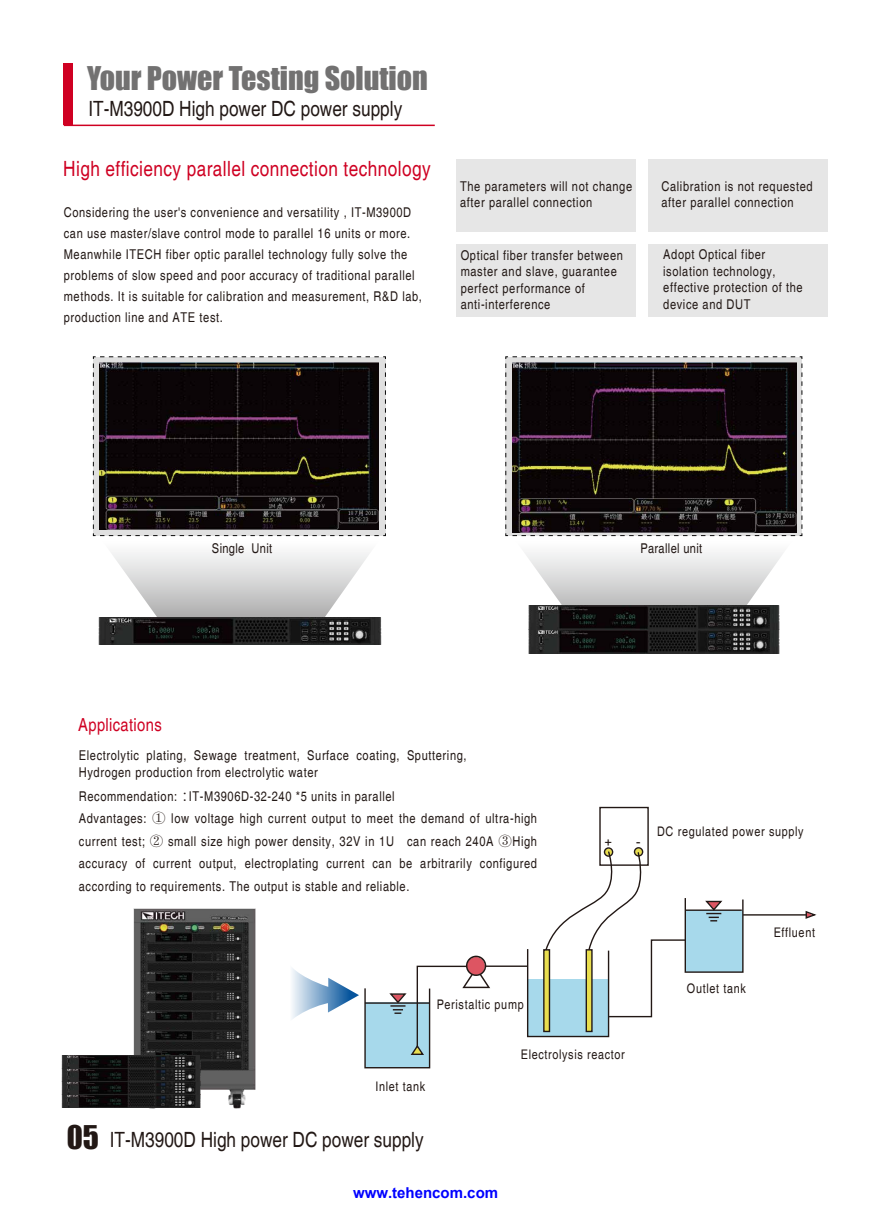
<style>
.page{position:relative;width:893px;height:1212px;background:#fff}
.page>*{position:absolute;margin:0;border:0;box-sizing:border-box;transform-origin:0 0}
.t1{font:30px "Impact";color:#727171}
.t2{font:condensed 21px "Helvetica";color:#221815}
.t3{font:condensed 21px "Helvetica";letter-spacing:.02em;color:#cf0022}
.t4{font:condensed 18px "Helvetica";letter-spacing:.02em;color:#cf0022}
.t5{font:700 15px "Arial";color:#00f}
.t6{font:condensed 13.5px/16.5px "Helvetica";letter-spacing:.045em;color:#221815}
.t7{font:condensed 13.5px "Helvetica";letter-spacing:.025em;color:#221815}
.t8{font:condensed 13.2px "Helvetica";letter-spacing:.05em;color:#221815}
.t9{font:13.05px "Arial";color:#221815}
.s1{font-family:"Source Han Sans CN";font-weight:300;font-stretch:normal}
.s2{font-family:"Adobe Song Std";font-weight:300;font-stretch:normal}
.s3{font-family:"Impact";font-stretch:normal;font-size:30px}
</style>
<div class="page">
<div style="left:64px;top:64px;width:9px;height:61px;background:#cf0022"></div>
<hr style="left:64px;top:125px;width:371px;height:1px;background:#cf0022">
<svg style="left:292px;top:968px;width:67px;height:51px"></svg>
<div style="left:365px;top:1002px;width:65px;height:66px;background:#a7d9eb"></div>
<svg style="left:804px;top:910px;width:12px;height:9px"></svg>
<div style="left:364px;top:988px;width:66px;height:80px;border:1px solid #221815"></div>
<hr style="left:365px;top:1002px;width:65px;height:2px;background:#221815">
<hr style="left:485px;top:965px;width:42px;height:2px;background:#221815">
<hr style="left:743px;top:914px;width:63px;height:1px;background:#221815">
<svg style="left:388px;top:956px;width:102px;height:100px"></svg>
<div style="left:599px;top:807px;width:50px;height:59px;border:1px solid #221815"></div>
<div style="left:604px;top:847px;width:9px;height:10px;border:1px solid #221815;border-radius:50%"></div>
<div style="left:634px;top:847px;width:9px;height:9px;border:1px solid #221815;border-radius:50%"></div>
<svg style="left:526px;top:851px;width:218px;height:187px"></svg>
<div style="left:456px;top:160px;width:180px;height:72px;background:#e6e6e6"></div>
<div style="left:649px;top:160px;width:179px;height:72px;background:#e6e6e6"></div>
<div style="left:456px;top:244px;width:180px;height:72px;background:#e6e6e6"></div>
<div style="left:649px;top:244px;width:179px;height:72px;background:#e6e6e6"></div>
<svg style="left:93px;top:356px;width:293px;height:261px"></svg>
<img style="left:100px;top:362px;width:279px;height:168px">
<img style="left:98px;top:617px;width:284px;height:27px">
<svg style="left:505px;top:356px;width:298px;height:250px"></svg>
<img style="left:512px;top:362px;width:284px;height:171px">
<img style="left:528px;top:606px;width:252px;height:47px">
<img style="left:133px;top:908px;width:123px;height:201px">
<img style="left:61px;top:1055px;width:139px;height:53px">
<p class="t1" style="left:87px;top:55px;width:342px">Your Power Testing Solution</p>
<p class="t2" style="left:88px;top:96px;width:315px">IT-M3900D High power DC power supply</p>
<p class="t3" style="left:63px;top:157px;width:369px">High efficiency parallel connection technology</p>
<p class="t6" style="left:64px;top:202px;width:360px;line-height:21px">Considering the user's convenience and versatility , IT-M3900D can use master/slave control mode to parallel 16 units or more.<br>Meanwhile ITECH fiber optic parallel technology fully solve the problems of slow speed and poor accuracy of traditional parallel methods. It is suitable for calibration and measurement, R&amp;D lab, production line and ATE test.</p>
<p class="t6" style="left:460px;top:178px;width:174px">The parameters will not change after parallel connection</p>
<p class="t6" style="left:661px;top:178px;width:153px">Calibration is not requested after parallel connection</p>
<p class="t6" style="left:461px;top:247px;width:164px">Optical fiber transfer between master and slave, guarantee perfect performance of anti-interference</p>
<p class="t6" style="left:663px;top:246px;width:141px">Adopt Optical fiber isolation technology, effective protection of the device and DUT</p>
<p class="t7" style="left:212px;top:540px;width:62px">Single Unit</p>
<p class="t7" style="left:640px;top:540px;width:63px">Parallel unit</p>
<p class="t4" style="left:78px;top:714px;width:85px">Applications</p>
<p class="t6" style="left:79px;top:747px;width:389px">Electrolytic plating, Sewage treatment, Surface coating, Sputtering,<br>Hydrogen production from electrolytic water</p>
<p class="t6" style="left:79px;top:785px;width:460px;line-height:22.5px">Recommendation: <span class="s1">：</span>IT-M3906D-32-240 *5 units in parallel<br>Advantages: <span class="s2">①</span> low voltage high current output to meet the demand of ultra-high current test; <span class="s2">②</span> small size high power density, 32V in 1U can reach 240A <span class="s2">③</span>High accuracy of current output, electroplating current can be arbitrarily configured according to requirements. The output is stable and reliable.</p>
<p class="t9" style="left:604px;top:834px;width:9px">+</p>
<p class="t9" style="left:636px;top:833px;width:6px">-</p>
<p class="t8" style="left:657px;top:824px;width:148px">DC regulated power supply</p>
<p class="t8" style="left:774px;top:924px;width:43px">Effluent</p>
<p class="t8" style="left:437px;top:997px;width:88px">Peristaltic pump</p>
<p class="t8" style="left:375px;top:1078px;width:51px">Inlet tank</p>
<p class="t2" style="left:67px;top:1127px;width:358px"><span class="s3">05</span> IT-M3900D High power DC power supply</p>
<p class="t5" style="left:353px;top:1183px;width:147px">www.tehencom.com</p>
<p class="t8" style="left:521px;top:1047px;width:106px">Electrolysis reactor</p>
<p class="t8" style="left:687px;top:980px;width:60px">Outlet tank</p>
</div>
